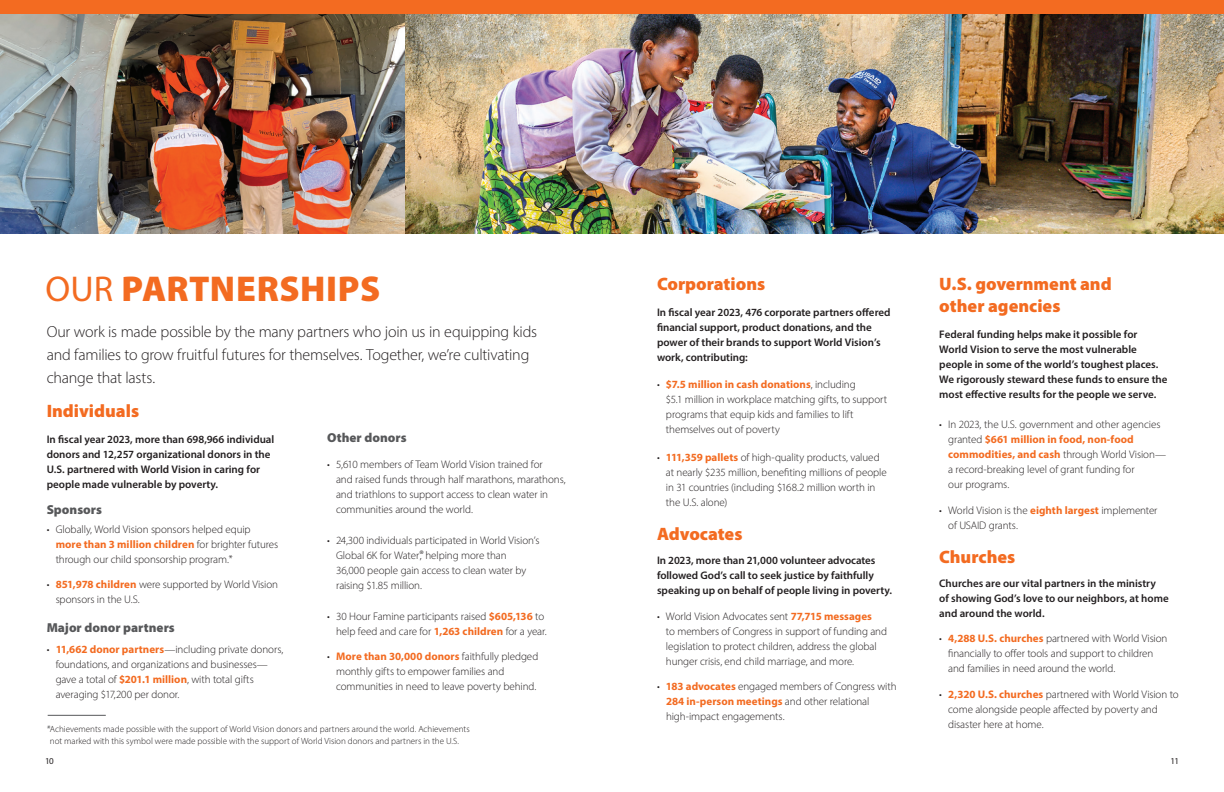
<style>
.page{position:relative;width:1224px;height:792px;background:#fff}
.page>*{position:absolute;margin:0;border:0;box-sizing:border-box;transform-origin:0 0}
.t1{font:900 36px "Myriad Pro";letter-spacing:.015em;color:#f36b21}
.t2{font:900 18px/22px "Myriad Pro";color:#f36b21}
.t3{font:300 16px/23px "Myriad Pro";letter-spacing:-.015em;color:#231f20}
.t4{font:900 13px "Myriad Pro";color:#57585a}
.t5{font:300 11px/15px "Myriad Pro";letter-spacing:-.01em;color:#231f20}
.t6{font:600 11px/15px "Myriad Pro";color:#231f20}
.t7{font:300 9px/12px "Myriad Pro";letter-spacing:.005em;color:#231f20}
.t8{font:9px "Myriad Pro";color:#231f20}
.s1{font-weight:400}
.s2{font-weight:700;color:#f36c21}
.s3{font-weight:700;color:#f36b21}
.s4{font-size:10px}
.s5{font-weight:600;font-style:italic;font-size:8px;color:#57585a}
</style>
<div class="page">
<img style="left:405px;top:14px;width:819px;height:220px">
<hr style="left:48px;top:715px;width:58px;height:1px;background:#57585a">
<img style="left:0;top:14px;width:405px;height:220px">
<div style="left:0;top:0;width:1224px;height:14px;background:#f36b21"></div>
<h1 class="t1" style="left:45px;top:265px;width:336px"><span class="s1">OUR</span> PARTNERSHIPS</h1>
<h2 class="t2" style="left:657px;top:272px;width:110px">Corporations</h2>
<p class="t6" style="left:657px;top:304px;width:235px">In fiscal year 2023, 476 corporate partners offered financial support, product donations, and the power of their brands to support World Vision’s work, contributing:</p>
<p class="t5" style="left:666px;top:377px;width:223px;text-indent:-9px">• <span class="s2">$</span><span class="s3">7.5 million in cash donations</span>, including<br>$5.1 million in workplace matching gifts, to support programs that equip kids and families to lift themselves out of poverty</p>
<p class="t5" style="left:666px;top:450px;width:222px;text-indent:-9px">• <span class="s2">1</span><span class="s3">11,359 pallets</span> of high-quality products, valued at nearly $235 million, benefiting millions of people in 31 countries (including $168.2 million worth in the U.S. alone)</p>
<h2 class="t2" style="left:657px;top:522px;width:87px">Advocates</h2>
<p class="t6" style="left:657px;top:552px;width:237px">In 2023, more than 21,000 volunteer advocates followed God’s call to seek justice by faithfully speaking up on behalf of people living in poverty.</p>
<p class="t5" style="left:666px;top:608px;width:223px;text-indent:-9px">• World Vision Advocates sent <span class="s3">77,715 messages<br></span>to members of Congress in support of funding and legislation to protect children, address the global hunger crisis, end child marriage, and more.</p>
<p class="t5" style="left:666px;top:679px;width:232px;text-indent:-9px">• <span class="s2">1</span><span class="s3">83 advocates</span> engaged members of Congress with<br><span class="s3">284 in-person meetings</span> and other relational high-impact engagements.</p>
<h2 class="t2" style="left:939px;top:272px;width:174px">U.S. government and other agencies</h2>
<p class="t6" style="left:939px;top:326px;width:230px">Federal funding helps make it possible for World Vision to serve the most vulnerable people in some of the world’s toughest places.<br>We rigorously steward these funds to ensure the most effective results for the people we serve.</p>
<p class="t5" style="left:948px;top:417px;width:219px;text-indent:-9px">• In 2023, the U.S. government and other agencies granted <span class="s3">$661 million in food, non-food commodities, and cash</span> through World Vision— a record-breaking level of grant funding for<br>our programs.</p>
<p class="t5" style="left:948px;top:503px;width:211px;text-indent:-9px">• World Vision is the <span class="s3">eighth largest</span> implementer of USAID grants.</p>
<h2 class="t2" style="left:939px;top:545px;width:78px">Churches</h2>
<p class="t6" style="left:939px;top:575px;width:231px">Churches are our vital partners in the ministry<br>of showing God’s love to our neighbors, at home and around the world.</p>
<p class="t5" style="left:948px;top:631px;width:221px;text-indent:-9px">• <span class="s2">4</span><span class="s3">,288 U.S. churches</span> partnered with World Vision financially to offer tools and support to children and families in need around the world.</p>
<p class="t5" style="left:948px;top:687px;width:232px;text-indent:-9px">• <span class="s2">2</span><span class="s3">,320 U.S. churches</span> partnered with World Vision to come alongside people affected by poverty and disaster here at home.</p>
<h3 class="t3" style="left:47px;top:320px;width:492px">Our work is made possible by the many partners who join us in equipping kids and families to grow fruitful futures for themselves. Together, we’re cultivating change that lasts.</h3>
<h2 class="t2" style="left:47px;top:399px;width:94px">Individuals</h2>
<p class="t6" style="left:47px;top:432px;width:229px">In fiscal year 2023, more than 698,966 individual donors and 12,257 organizational donors in the U.S. partnered with World Vision in caring for people made vulnerable by poverty.</p>
<p class="t4" style="left:47px;top:501px;width:57px">Sponsors</p>
<p class="t5" style="left:56px;top:522px;width:224px;text-indent:-9px">• Globally, World Vision sponsors helped equip <span class="s3">more than 3 million children</span> for brighter futures through our child sponsorship program.<span class="s4">*</span></p>
<p class="t5" style="left:56px;top:577px;width:224px;text-indent:-9px">• <span class="s2">851</span><span class="s3">,978 children</span> were supported by World Vision sponsors in the U.S.</p>
<p class="t4" style="left:47px;top:619px;width:130px">Major donor partners</p>
<p class="t5" style="left:56px;top:641px;width:229px;text-indent:-9px">• <span class="s2">1</span><span class="s3">1,662 donor partners</span>—including private donors, foundations, and organizations and businesses— gave a total of <span class="s3">$201.1 million</span>, with total gifts averaging $17,200 per donor.</p>
<p class="t4" style="left:327px;top:429px;width:81px">Other donors</p>
<p class="t5" style="left:336px;top:456px;width:231px;text-indent:-9px">• 5,610 members of Team World Vision trained for<br>and raised funds through half marathons, marathons, and triathlons to support access to clean water in communities around the world.</p>
<p class="t5" style="left:336px;top:532px;width:205px;text-indent:-9px">• 24,300 individuals participated in World Vision’s Global 6K for Water®, helping more than<br>36,000 people gain access to clean water by raising $1.85 million.</p>
<p class="t5" style="left:327px;top:608px;width:221px;text-align:right">• 30 Hour Famine participants raised <span class="s3">$605,136</span> to help feed and care for <span class="s3">1,263 children</span> for a year.</p>
<p class="t5" style="left:336px;top:648px;width:204px;text-indent:-9px">• <span class="s2">M</span><span class="s3">ore than 30,000 donors</span> faithfully pledged monthly gifts to empower families and communities in need to leave poverty behind.</p>
<p class="t7" style="left:50px;top:722px;width:421px;text-indent:-3px"><span class="s5">*</span>Achievements made possible with the support of World Vision donors and partners around the world. Achievements not marked with this symbol were made possible with the support of World Vision donors and partners in the U.S.</p>
<p class="t8" style="left:45px;top:755px;width:10px">10</p>
<p class="t8" style="left:1171px;top:755px;width:10px">11</p>
</div>
